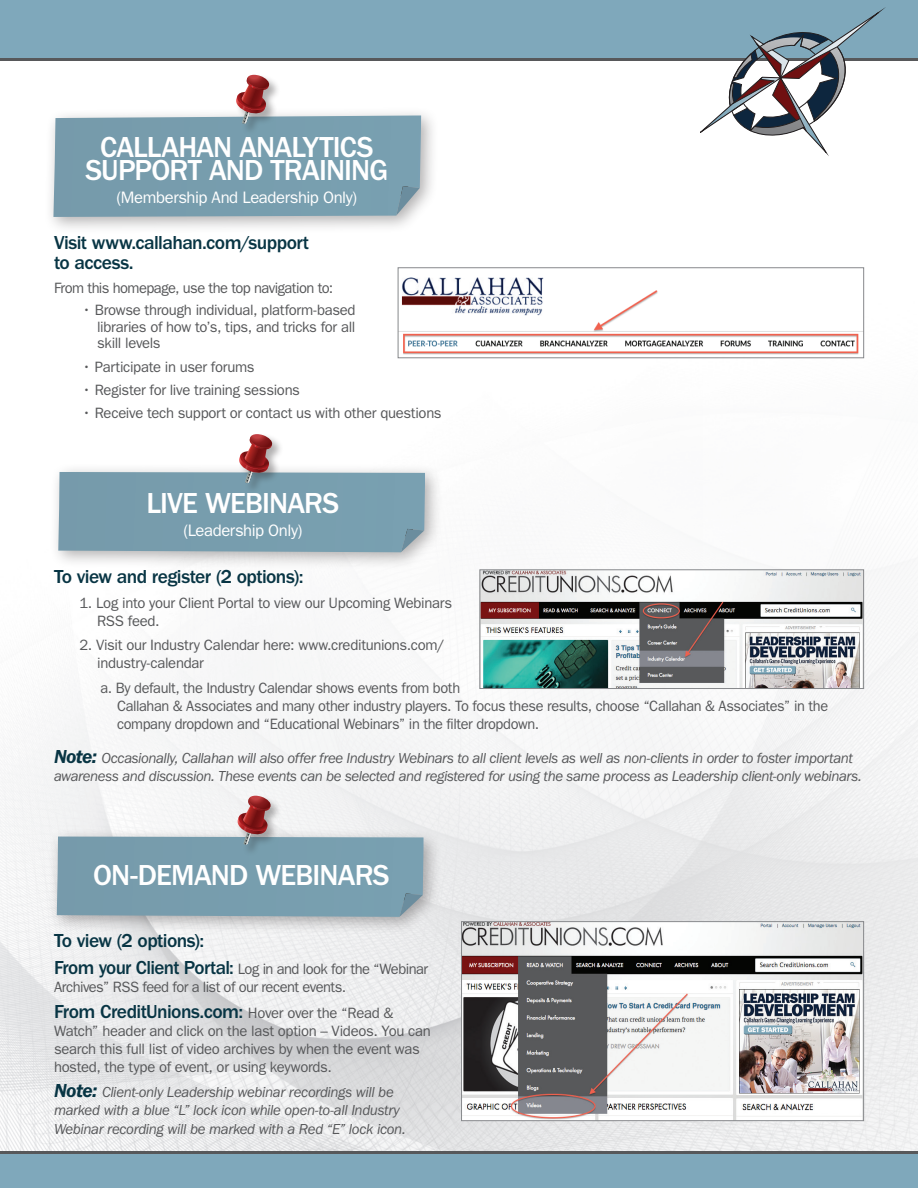
<style>
.page{position:relative;width:918px;height:1188px;background:#fff}
.page>*{position:absolute;margin:0;border:0;box-sizing:border-box;transform-origin:0 0}
.t1{font:500 30px/23.2px "ITC Franklin Gothic Std";letter-spacing:-.025em;color:#fff;text-align:center}
.Leadin_in_text{font:500 19.5px/19.5px "ITC Franklin Gothic Std";letter-spacing:-.03em;color:#083544}
.t2{font:16.65px "ITC Franklin Gothic Std";letter-spacing:-.025em;color:#fff}
.Leadin_in_text-2{font:15px/18px "ITC Franklin Gothic Std";letter-spacing:-.025em;color:#57585a}
.Leadin_in_text-3{font:italic 15px/18px "ITC Franklin Gothic Std";letter-spacing:-.03em;color:#57585a}
.s1{font-weight:600;font-size:19.5px;color:#083544}
.s2{font-weight:500;font-size:19.5px;color:#083544}
.s3{font-weight:400;font-size:15px;color:#57585a}
</style>
<div class="page">
<img style="left:0;top:267px;width:918px;height:884px">
<div style="left:0;top:0;width:918px;height:59px;background:#7fa8bb"></div>
<hr style="left:0;top:59px;width:918px;height:2px;background:#57585a">
<div style="left:0;top:1153px;width:918px;height:35px;background:#7fa8bb"></div>
<hr style="left:0;top:1151px;width:918px;height:2px;background:#57585a">
<svg style="left:700px;top:12px;width:179px;height:141px"></svg>
<img style="left:400px;top:270px;width:462px;height:86px">
<div style="left:398px;top:267px;width:466px;height:91px;border:1px solid #87898c"></div>
<div style="left:45px;top:106px;width:394px;height:129px;background:#231f20;opacity:.35"></div>
<svg style="left:53px;top:75px;width:368px;height:142px"></svg>
<img style="left:482px;top:571px;width:380px;height:116px">
<div style="left:480px;top:569px;width:384px;height:120px;border:1px solid #87898c"></div>
<div style="left:49px;top:462px;width:394px;height:108px;background:#231f20;opacity:.35"></div>
<svg style="left:58px;top:434px;width:367px;height:118px"></svg>
<img style="left:463px;top:923px;width:399px;height:196px">
<div style="left:461px;top:921px;width:403px;height:200px;border:1px solid #87898c"></div>
<div style="left:48px;top:827px;width:393px;height:108px;background:#231f20;opacity:.35"></div>
<svg style="left:57px;top:796px;width:367px;height:121px"></svg>
<p class="t1" style="left:85px;top:136px;width:305px">CALLAHAN ANALYTICS<br>SUPPORT AND TRAINING</p>
<p class="t2" style="left:117px;top:188px;width:242px">(Membership And Leadership Only)</p>
<p class="Leadin_in_text" style="left:54px;top:233px;width:257px">Visit www.callahan.com/support to access.</p>
<p class="Leadin_in_text-2" style="left:54px;top:279px;width:281px">From this homepage, use the top navigation to:</p>
<p class="Leadin_in_text-2" style="left:97px;top:302px;width:260px;line-height:16.5px;text-align:justify;text-indent:-15px">• Browse through individual, platform-based libraries of how to’s, tips, and tricks for all skill levels</p>
<p class="Leadin_in_text-2" style="left:82px;top:358px;width:174px">• Participate in user forums</p>
<p class="Leadin_in_text-2" style="left:82px;top:381px;width:219px">• Register for live training sessions</p>
<p class="Leadin_in_text-2" style="left:82px;top:404px;width:361px">• Receive tech support or contact us with other questions</p>
<p class="t1" style="left:147px;top:492px;width:194px">LIVE WEBINARS</p>
<p class="t2" style="left:183px;top:521px;width:120px">(Leadership Only)</p>
<p class="Leadin_in_text" style="left:54px;top:567px;width:251px">To view and register (2 options):</p>
<p class="Leadin_in_text-2" style="left:97px;top:594px;width:356px;text-indent:-18px">1. Log into your Client Portal to view our Upcoming Webinars<br>RSS feed.</p>
<p class="Leadin_in_text-2" style="left:97px;top:636px;width:349px;text-indent:-18px">2. Visit our Industry Calendar here: www.creditunions.com/ industry-calendar</p>
<p class="Leadin_in_text-2" style="left:117px;top:679px;width:713px;text-indent:-16px">a. By default, the Industry Calendar shows events from both<br>Callahan &amp; Associates and many other industry players. To focus these results, choose “Callahan &amp; Associates” in the company dropdown and “Educational Webinars” in the filter dropdown.</p>
<p class="Leadin_in_text-3" style="left:54px;top:749px;width:809px"><span class="s1">Note:</span> Occasionally, Callahan will also offer free Industry Webinars to all client levels as well as non-clients in order to foster important awareness and discussion. These events can be selected and registered for using the same process as Leadership client-only webinars.</p>
<p class="t1" style="left:93px;top:864px;width:298px">ON-DEMAND WEBINARS</p>
<p class="Leadin_in_text" style="left:54px;top:931px;width:152px">To view (2 options):</p>
<p class="Leadin_in_text-2" style="left:54px;top:960px;width:376px"><span class="s2">From your Client Portal:</span> Log in and look for the “Webinar<br>Archives” RSS feed for a list of our recent events.</p>
<p class="Leadin_in_text" style="left:54px;top:1002px;width:341px">From CreditUnions.com: <span class="s3">Hover over the “Read &amp;</span></p>
<p class="Leadin_in_text-2" style="left:54px;top:1022px;width:378px">Watch” header and click on the last option – Videos. You can search this full list of video archives by when the event was hosted, the type of event, or using keywords.</p>
<p class="Leadin_in_text-3" style="left:54px;top:1083px;width:347px"><span class="s1">Note:</span> Client-only Leadership webinar recordings will be marked with a blue “L” lock icon while open-to-all Industry</p>
<p class="Leadin_in_text-3" style="left:54px;top:1120px;width:353px">Webinar recording will be marked with a Red “E” lock icon.</p>
</div>
